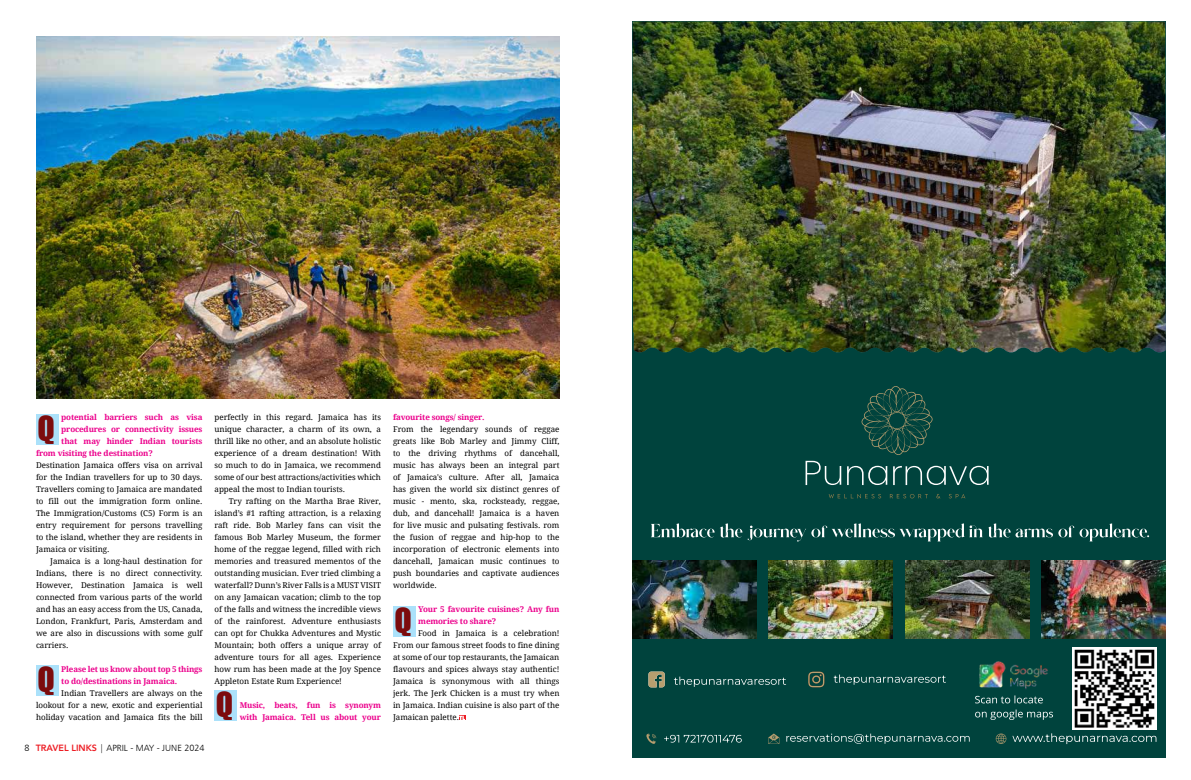
<style>
.page{position:relative;width:1191px;height:780px;background:#fff}
.page>*{position:absolute;margin:0;border:0;box-sizing:border-box;transform-origin:0 0}
.t1{font:31.7px "Impact";color:#7c0b0d}
.t2{font:9px "Humanist 777 BT Light B";color:#000}
.t3{font:8px/12px "Droid Serif";color:#000;text-align:justify}
.t4{font:700 8px/12px "Droid Serif";letter-spacing:-.015em;color:#ec008c}
.s1{font-family:"Avenir LT Std";font-weight:800;color:#ed1d24}
</style>
<div class="page">
<svg style="left:459px;top:715px;width:6px;height:5px"></svg>
<img style="left:36px;top:36px;width:523px;height:362px">
<div style="left:36px;top:414px;width:22px;height:30px;background:#abe1fa"></div>
<div style="left:36px;top:665px;width:22px;height:31px;background:#abe1fa"></div>
<div style="left:214px;top:690px;width:23px;height:30px;background:#abe1fa"></div>
<div style="left:393px;top:606px;width:22px;height:30px;background:#abe1fa"></div>
<div style="left:632px;top:22px;width:533px;height:736px;background:#00433d"></div>
<img style="left:632px;top:22px;width:533px;height:331px">
<img style="left:632px;top:560px;width:125px;height:78px">
<img style="left:768px;top:560px;width:124px;height:78px">
<img style="left:905px;top:560px;width:124px;height:78px">
<img style="left:1041px;top:560px;width:124px;height:78px">
<img style="left:1072px;top:647px;width:84px;height:82px">
<svg style="left:975px;top:695px;width:78px;height:24px"></svg>
<img style="left:979px;top:661px;width:69px;height:28px">
<svg style="left:664px;top:734px;width:77px;height:8px"></svg>
<svg style="left:646px;top:733px;width:10px;height:10px"></svg>
<svg style="left:786px;top:733px;width:183px;height:10px"></svg>
<svg style="left:768px;top:733px;width:11px;height:10px"></svg>
<svg style="left:1012px;top:733px;width:144px;height:11px"></svg>
<svg style="left:995px;top:733px;width:11px;height:10px"></svg>
<svg style="left:833px;top:674px;width:113px;height:10px"></svg>
<svg style="left:808px;top:671px;width:16px;height:16px"></svg>
<svg style="left:674px;top:676px;width:112px;height:10px"></svg>
<svg style="left:648px;top:671px;width:16px;height:16px"></svg>
<svg style="left:651px;top:523px;width:498px;height:19px"></svg>
<svg style="left:861px;top:386px;width:72px;height:69px"></svg>
<svg style="left:805px;top:461px;width:36px;height:24px"></svg>
<svg style="left:847px;top:466px;width:40px;height:19px"></svg>
<svg style="left:893px;top:466px;width:95px;height:19px"></svg>
<svg style="left:828px;top:494px;width:53px;height:4px"></svg>
<svg style="left:890px;top:494px;width:38px;height:4px"></svg>
<svg style="left:948px;top:494px;width:17px;height:4px"></svg>
<p class="t4" style="left:61px;top:411px;width:143px">potential barriers such as visa</p>
<p class="t4" style="left:61px;top:423px;width:143px">procedures or connectivity issues</p>
<p class="t4" style="left:61px;top:435px;width:143px">that may hinder Indian tourists</p>
<p class="t4" style="left:36px;top:447px;width:118px">from visiting the destination?</p>
<p class="t3" style="left:36px;top:459px;width:168px">Destination Jamaica offers visa on arrival for the Indian travellers for up to 30 days.<br>Travellers coming to Jamaica are mandated to fill out the immigration form online.<br>The Immigration/Customs (C5) Form is an entry requirement for persons travelling to the island, whether they are residents in Jamaica or visiting.</p>
<p class="t3" style="left:36px;top:555px;width:168px;text-indent:14px">Jamaica is a long-haul destination for Indians, there is no direct connectivity.<br>However, Destination Jamaica is well connected from various parts of the world and has an easy access from the US, Canada, London, Frankfurt, Paris, Amsterdam and we are also in discussions with some gulf carriers.</p>
<p class="t4" style="left:61px;top:663px;width:143px">Please let us know about top 5 things to do/destinations in Jamaica.</p>
<p class="t3" style="left:36px;top:687px;width:168px;text-indent:25px">Indian Travellers are always on the lookout for a new, exotic and experiential holiday vacation and Jamaica fits the bill</p>
<h1 class="t1" style="left:37px;top:404px;width:19px">Q</h1>
<h1 class="t1" style="left:37px;top:655px;width:19px">Q</h1>
<p class="t2" style="left:25px;top:742px;width:181px">8 <span class="s1">TRAVEL LINKS</span> | APRIL - MAY - JUNE 2024</p>
<p class="t3" style="left:214px;top:411px;width:168px">perfectly in this regard. Jamaica has its unique character, a charm of its own, a thrill like no other, and an absolute holistic experience of a dream destination! With so much to do in Jamaica, we recommend some of our best attractions/activities which appeal the most to Indian tourists.</p>
<p class="t3" style="left:214px;top:495px;width:168px;text-indent:14px">Try rafting on the Martha Brae River, island’s #1 rafting attraction, is a relaxing raft ride. Bob Marley fans can visit the famous Bob Marley Museum, the former home of the reggae legend, filled with rich memories and treasured mementos of the outstanding musician. Ever tried climbing a waterfall? Dunn’s River Falls is a MUST VISIT on any Jamaican vacation; climb to the top of the falls and witness the incredible views of the rainforest. Adventure enthusiasts can opt for Chukka Adventures and Mystic Mountain; both offers a unique array of adventure tours for all ages. Experience how rum has been made at the Joy Spence Appleton Estate Rum Experience!</p>
<p class="t4" style="left:240px;top:699px;width:143px">Music, beats, fun is synonym with Jamaica. Tell us about your</p>
<h1 class="t1" style="left:216px;top:679px;width:19px">Q</h1>
<p class="t4" style="left:393px;top:411px;width:93px">favourite songs/ singer.</p>
<p class="t3" style="left:393px;top:423px;width:168px">From the legendary sounds of reggae greats like Bob Marley and Jimmy Cliff, to the driving rhythms of dancehall, music has always been an integral part of Jamaica's culture. After all, Jamaica has given the world six distinct genres of music - mento, ska, rocksteady, reggae, dub, and dancehall! Jamaica is a haven for live music and pulsating festivals. rom the fusion of reggae and hip-hop to the incorporation of electronic elements into dancehall, Jamaican music continues to push boundaries and captivate audiences worldwide.</p>
<p class="t4" style="left:418px;top:603px;width:143px">Your 5 favourite cuisines? Any fun memories to share?</p>
<p class="t3" style="left:393px;top:627px;width:168px;text-indent:25px">Food in Jamaica is a celebration!<br>From our famous street foods to fine dining at some of our top restaurants, the Jamaican flavours and spices always stay authentic!<br>Jamaica is synonymous with all things jerk. The Jerk Chicken is a must try when in Jamaica. Indian cuisine is also part of the Jamaican palette.</p>
<h1 class="t1" style="left:394px;top:596px;width:19px">Q</h1>
</div>
